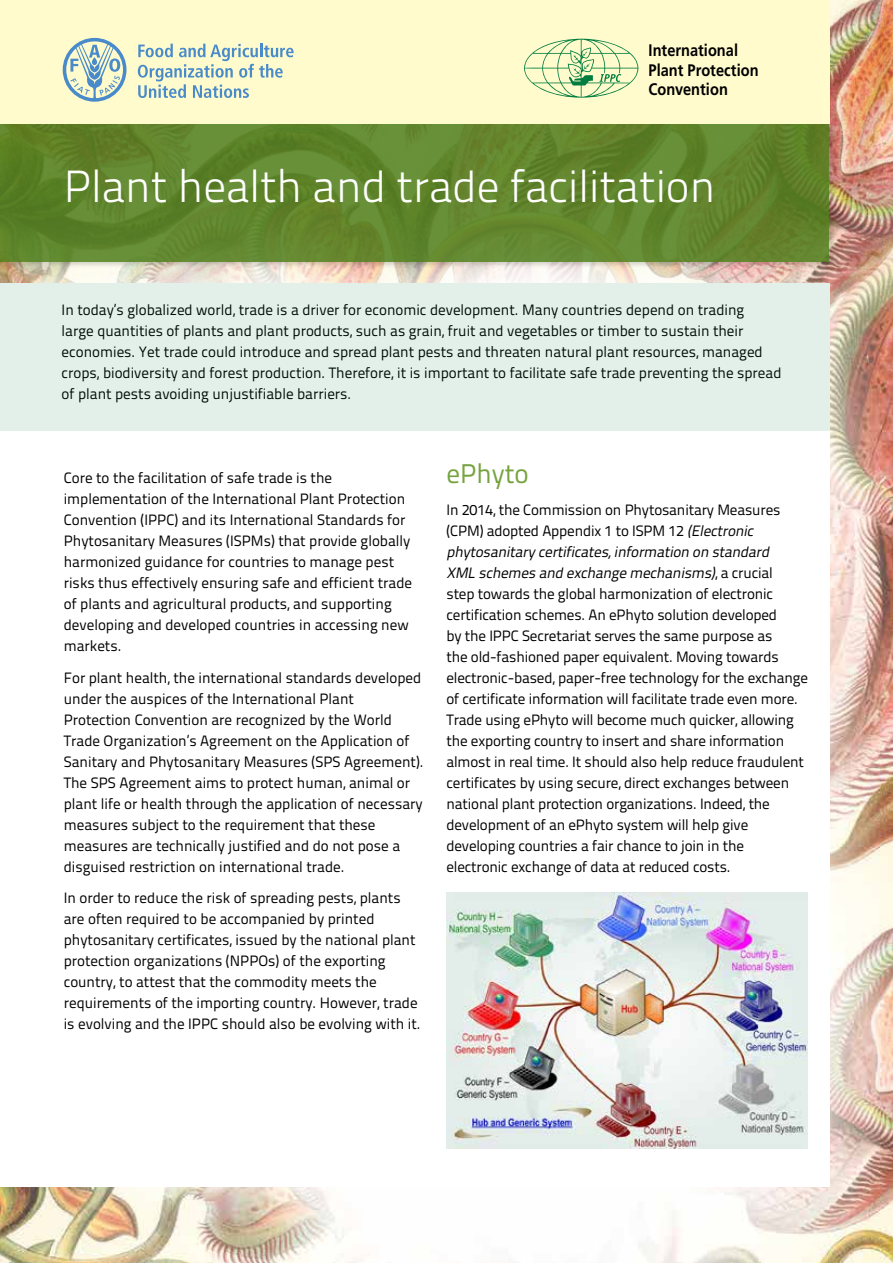
<style>
.page{position:relative;width:893px;height:1263px;background:#fff}
.page>*{position:absolute;margin:0;border:0;box-sizing:border-box;transform-origin:0 0}
.t1{font:300 45px "Titillium Text 22 L";color:#fff}
.t2{font:27px "Titillium Text 22 L";color:#76a33f}
.t3{font:700 16.8px/19px "Frutiger LT Std";color:#000;scale:.87 1}
.t4{font:15px/21px "Titillium Text 22 L";color:#000}
.s1{font-style:italic}
</style>
<div class="page">
<img style="left:0;top:333px;width:893px;height:930px">
<img style="left:0;top:0;width:893px;height:333px">
<div style="left:0;top:121px;width:837px;height:148px;background:#000;opacity:.2"></div>
<div style="left:0;top:123px;width:829px;height:138px;background:linear-gradient(to right,#5e852c,#63852e)"></div>
<div style="left:0;top:0;width:829px;height:123px;background:#fffbcc"></div>
<div style="left:0;top:284px;width:829px;height:903px;background:#fff"></div>
<svg style="left:524px;top:39px;width:114px;height:59px"></svg>
<svg style="left:63px;top:38px;width:63px;height:64px"></svg>
<svg style="left:138px;top:44px;width:156px;height:54px"></svg>
<img style="left:446px;top:893px;width:362px;height:255px">
<div style="left:0;top:284px;width:829px;height:147px;background:#e3f0e9"></div>
<p class="t3" style="left:649px;top:41px;width:128px">International<br>Plant Protection<br>Convention</p>
<h1 class="t1" style="left:64px;top:153px;width:653px">Plant health and trade facilitation</h1>
<p class="t4" style="left:62px;top:299px;width:721px">In today’s globalized world, trade is a driver for economic development. Many countries depend on trading<br>large quantities of plants and plant products, such as grain, fruit and vegetables or timber to sustain their economies. Yet trade could introduce and spread plant pests and threaten natural plant resources, managed crops, biodiversity and forest production. Therefore, it is important to facilitate safe trade preventing the spread of plant pests avoiding unjustifiable barriers.</p>
<p class="t4" style="left:64px;top:467px;width:350px">Core to the facilitation of safe trade is the implementation of the International Plant Protection Convention (IPPC) and its International Standards for Phytosanitary Measures (ISPMs) that provide globally harmonized guidance for countries to manage pest risks thus effectively ensuring safe and efficient trade of plants and agricultural products, and supporting developing and developed countries in accessing new markets.</p>
<p class="t4" style="left:64px;top:666px;width:361px">For plant health, the international standards developed under the auspices of the International Plant Protection Convention are recognized by the World Trade Organization’s Agreement on the Application of Sanitary and Phytosanitary Measures (SPS Agreement).<br>The SPS Agreement aims to protect human, animal or plant life or health through the application of necessary measures subject to the requirement that these measures are technically justified and do not pose a disguised restriction on international trade.</p>
<p class="t4" style="left:64px;top:887px;width:358px">In order to reduce the risk of spreading pests, plants are often required to be accompanied by printed phytosanitary certificates, issued by the national plant protection organizations (NPPOs) of the exporting country, to attest that the commodity meets the requirements of the importing country. However, trade is evolving and the IPPC should also be evolving with it.</p>
<h2 class="t2" style="left:446px;top:454px;width:84px">ePhyto</h2>
<p class="t4" style="left:446px;top:498px;width:363px">In 2014, the Commission on Phytosanitary Measures (CPM) adopted Appendix 1 to ISPM 12 <span class="s1">(Electronic phytosanitary certificates,information on standard XML schemes and exchange mechanisms)</span>, a c r u c i a l<br>step towards the global harmonization of electronic certification schemes. An ePhyto solution developed<br>by the IPPC Secretariat serves the same purpose as<br>the old-fashioned paper equivalent. Moving towards electronic-based, paper-free technology for the exchange of certificate information will facilitate trade even more.<br>Trade using ePhyto will become much quicker, allowing the exporting country to insert and share information almost in real time. It should also help reduce fraudulent certificates by using secure, direct exchanges between national plant protection organizations. Indeed, the development of an ePhyto system will help give developing countries a fair chance to join in the electronic exchange of data at reduced costs.</p>
</div>
